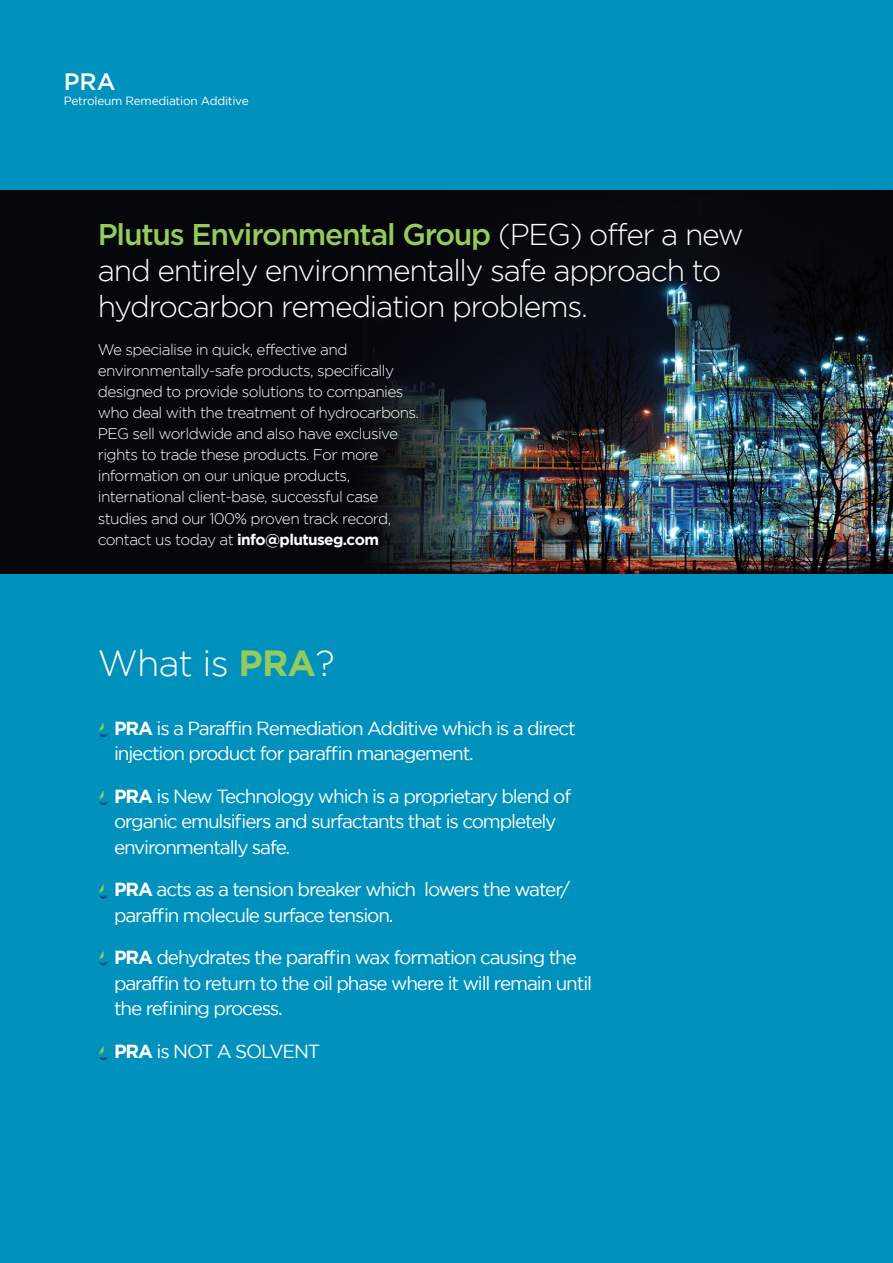
<style>
.page{position:relative;width:893px;height:1263px;background:#0091bc}
.page>*{position:absolute;margin:0;border:0;box-sizing:border-box;transform-origin:0 0}
.t1{font:300 36.3px "Gotham";letter-spacing:-.02em;color:#fff}
.t2{font:300 30px/36.3px "Gotham";letter-spacing:-.04em;color:#fff}
.t3{font:500 23.7px "Gotham";color:#fff}
.t4{font:18.9px/25.5px "Gotham";letter-spacing:-.06em;color:#fff}
.t5{font:300 15.45px/21px "Gotham";letter-spacing:-.04em;color:#fff}
.t6{font:11.85px "Gotham";letter-spacing:-.02em;color:#fff}
.s1{font-weight:500;color:#95ca5c}
.s2{font-weight:700}
.s3{font-weight:700;color:#95ca5c}
</style>
<div class="page">
<svg style="left:99px;top:723px;width:9px;height:14px"></svg>
<svg style="left:99px;top:791px;width:9px;height:14px"></svg>
<svg style="left:99px;top:884px;width:9px;height:15px"></svg>
<svg style="left:99px;top:951px;width:9px;height:15px"></svg>
<svg style="left:99px;top:1046px;width:9px;height:15px"></svg>
<img style="left:0;top:190px;width:893px;height:384px">
<p class="t3" style="left:64px;top:67px;width:53px">PRA</p>
<p class="t6" style="left:64px;top:94px;width:186px">Petroleum Remediation Additive</p>
<h2 class="t2" style="left:98px;top:215px;width:647px"><span class="s1">Plutus Environmental Group</span> (PEG) offer a new and entirely environmentally safe approach to hydrocarbon remediation problems.</h2>
<p class="t5" style="left:98px;top:339px;width:323px">We specialise in quick, effective and environmentally-safe products, specifically designed to provide solutions to companies who deal with the treatment of hydrocarbons.<br>PEG sell worldwide and also have exclusive rights to trade these products. For more information on our unique products, international client-base, successful case studies and our 100% proven track record, contact us today at <span class="s2">info@plutuseg.com</span></p>
<h1 class="t1" style="left:98px;top:643px;width:239px">What is <span class="s3">PRA</span>?</h1>
<p class="t4" style="left:114px;top:715px;width:463px"><span class="s2">PRA</span> is a Paraffin Remediation Additive which is a direct injection product for paraffin management.</p>
<p class="t4" style="left:114px;top:783px;width:459px"><span class="s2">PRA</span> is New Technology which is a proprietary blend of organic emulsifiers and surfactants that is completely environmentally safe.</p>
<p class="t4" style="left:114px;top:876px;width:458px"><span class="s2">PRA</span> acts as a tension breaker which lowers the water/ paraffin molecule surface tension.</p>
<p class="t4" style="left:114px;top:944px;width:480px"><span class="s2">PRA</span> dehydrates the paraffin wax formation causing the paraffin to return to the oil phase where it will remain until the refining process.</p>
<p class="t4" style="left:114px;top:1038px;width:208px"><span class="s2">PRA</span> is NOT A SOLVENT</p>
</div>
